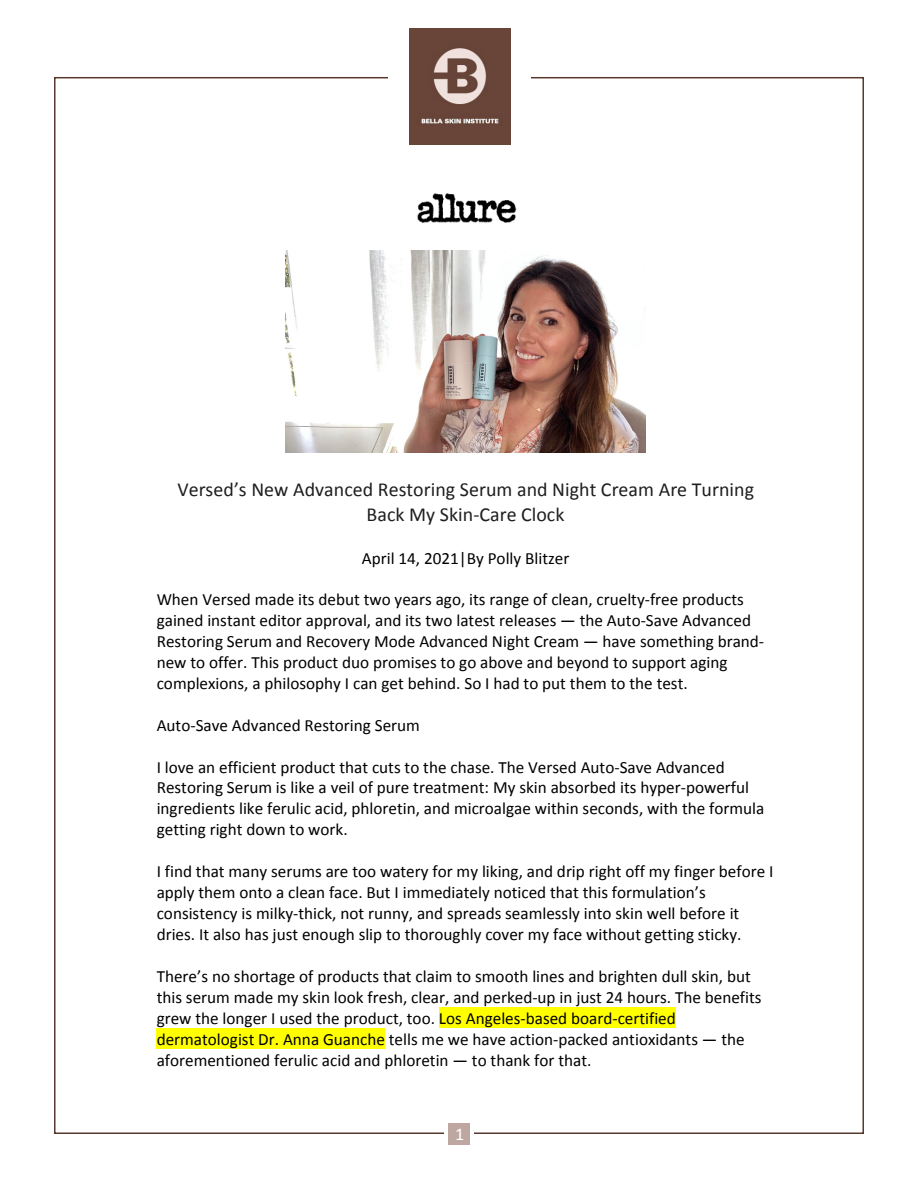
<style>
.page{position:relative;width:918px;height:1188px;background:#fff}
.page>*{position:absolute;margin:0;border:0;box-sizing:border-box;transform-origin:0 0}
.t1{font:19.95px/24.8px "Calibri";letter-spacing:.005em;color:#1e1e1e;text-align:center}
.t2{font:18px "Calibri";color:#fff}
.t3{font:17.1px/21px "Calibri";color:#000}
</style>
<div class="page">
<div style="left:448px;top:1123px;width:22px;height:22px;background:#bea7a0"></div>
<div style="left:439px;top:1007px;width:237px;height:21px;background:#ff0"></div>
<div style="left:157px;top:1028px;width:228px;height:21px;background:#ff0"></div>
<img style="left:417px;top:193px;width:100px;height:30px">
<img style="left:285px;top:250px;width:361px;height:203px">
<img style="left:409px;top:29px;width:101px;height:116px">
<p class="t1" style="left:177px;top:477px;width:578px">Versed’s New Advanced Restoring Serum and Night Cream Are Turning<br>Back My Skin-Care Clock</p>
<p class="t3" style="left:362px;top:548px;width:209px">April 14, 2021|By Polly Blitzer</p>
<p class="t3" style="left:157px;top:589px;width:609px">When Versed made its debut two years ago, its range of clean, cruelty-free products gained instant editor approval, and its two latest releases — the Auto-Save Advanced Restoring Serum and Recovery Mode Advanced Night Cream — have something brand&shy;new to offer. This product duo promises to go above and beyond to support aging complexions, a philosophy I can get behind. So I had to put them to the test.</p>
<p class="t3" style="left:157px;top:715px;width:265px">Auto-Save Advanced Restoring Serum</p>
<p class="t3" style="left:157px;top:756px;width:609px">I love an efficient product that cuts to the chase. The Versed Auto-Save Advanced Restoring Serum is like a veil of pure treatment: My skin absorbed its hyper-powerful ingredients like ferulic acid, phloretin, and microalgae within seconds, with the formula getting right down to work.</p>
<p class="t3" style="left:157px;top:861px;width:618px">I find that many serums are too watery for my liking, and drip right off my finger before I apply them onto a clean face. But I immediately noticed that this formulation’s consistency is milky-thick, not runny, and spreads seamlessly into skin well before it dries. It also has just enough slip to thoroughly cover my face without getting sticky.</p>
<p class="t3" style="left:157px;top:966px;width:606px">There’s no shortage of products that claim to smooth lines and brighten dull skin, but this serum made my skin look fresh, clear, and perked-up in just 24 hours. The benefits grew the longer I used the product, too. Los Angeles-based board-certified dermatologist Dr. Anna Guanche tells me we have action-packed antioxidants — the aforementioned ferulic acid and phloretin — to thank for that.</p>
<p class="t2" style="left:455px;top:1123px;width:11px">1</p>
</div>
